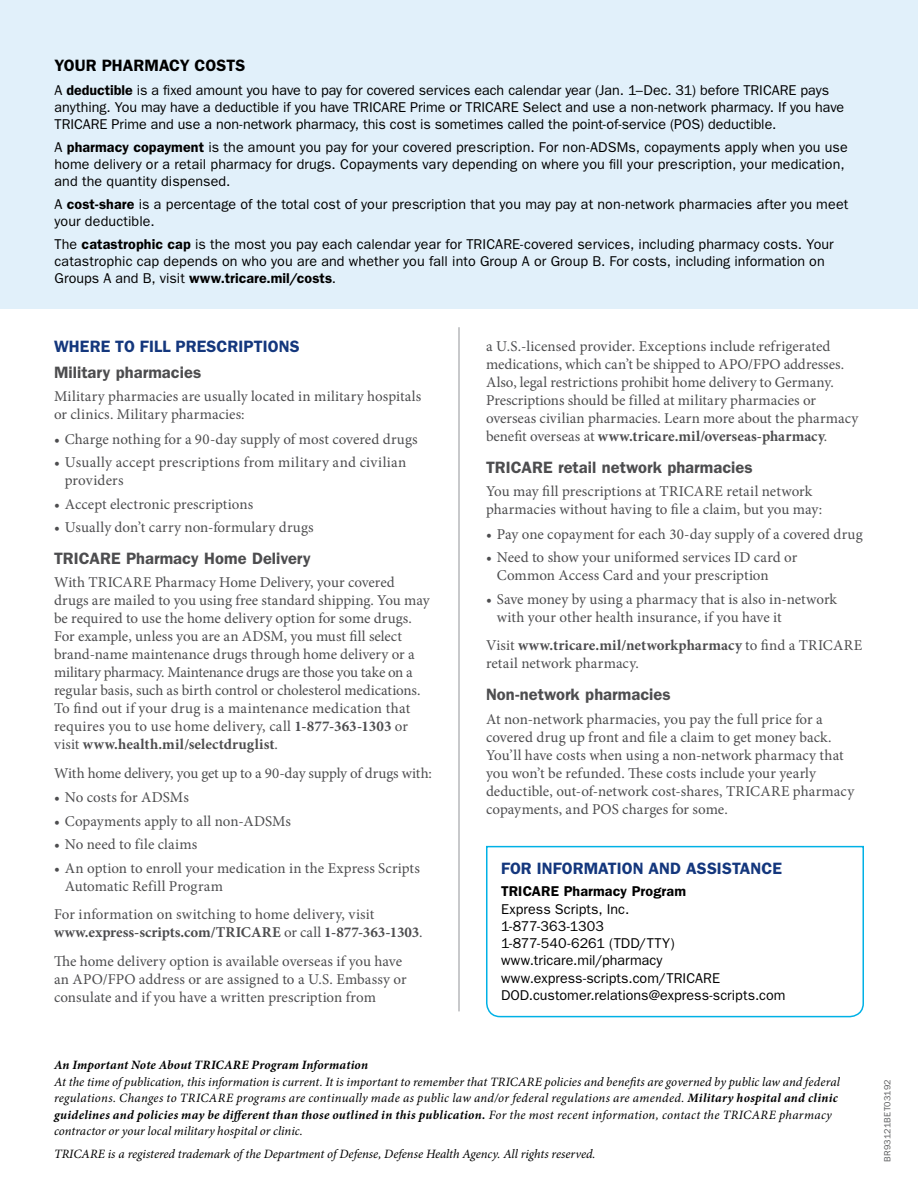
<style>
.page{position:relative;width:918px;height:1188px;background:#fff}
.page>*{position:absolute;margin:0;border:0;box-sizing:border-box;transform-origin:0 0}
.S2{font:600 16.5px "ITC Franklin Gothic Std";color:#4d4d4f}
.S1_Blue{font:600 16.5px "ITC Franklin Gothic Std";letter-spacing:.005em;color:#14377d}
.S1_Black{font:600 16.5px "ITC Franklin Gothic Std";letter-spacing:.005em;color:#000}
.Body_Text{font:15px/18px "Minion Pro";color:#4d4d4f}
.Body_Text__Before_Bu{font:15px/18px "Minion Pro";letter-spacing:.005em;color:#4d4d4f}
.Call_out_box_body{font:14.25px/17.2px "ITC Franklin Gothic Std";letter-spacing:.005em;color:#000}
.S3{font:600 14.25px "ITC Franklin Gothic Std";letter-spacing:.005em;color:#000}
.t1{font:italic 12.75px/16.5px "Minion Pro";color:#000}
.t2{font:italic 700 12.75px "Minion Pro";letter-spacing:.015em;color:#000}
.t3{font:9px "ITC Franklin Gothic Std";letter-spacing:.02em;color:#58595b}
.s1{font-weight:600}
.s2{font-weight:700}
</style>
<div class="page">
<div style="left:0;top:0;width:918px;height:309px;background:#e1f0fa"></div>
<hr style="left:459px;top:327px;width:1px;height:684px;background:#939598">
<svg style="left:486px;top:845px;width:378px;height:173px"></svg>
<p class="S1_Black" style="left:55px;top:55px;width:192px">YOUR PHARMACY COSTS</p>
<p class="Call_out_box_body" style="left:55px;top:81px;width:791px">A <span class="s1">deductible</span> is a fixed amount you have to pay for covered services each calendar year (Jan. 1–Dec. 31) before TRICARE pays anything. You may have a deductible if you have TRICARE Prime or TRICARE Select and use a non-network pharmacy. If you have<br>TRICARE Prime and use a non-network pharmacy, this cost is sometimes called the point-of-service (POS) deductible.</p>
<p class="Call_out_box_body" style="left:55px;top:138px;width:795px">A <span class="s1">pharmacy copayment</span> is the amount you pay for your covered prescription. For non-ADSMs, copayments apply when you use home delivery or a retail pharmacy for drugs. Copayments vary depending on where you fill your prescription, your medication, and the quantity dispensed.</p>
<p class="Call_out_box_body" style="left:55px;top:196px;width:795px">A <span class="s1">cost-share</span> is a percentage of the total cost of your prescription that you may pay at non-network pharmacies after you meet your deductible.</p>
<p class="Call_out_box_body" style="left:55px;top:235px;width:781px">The <span class="s1">catastrophic cap</span> is the most you pay each calendar year for TRICARE-covered services, including pharmacy costs. Your catastrophic cap depends on who you are and whether you fall into Group A or Group B. For costs, including information on<br>Groups A and B, visit <span class="s1">www.tricare.mil/costs</span>.</p>
<p class="S1_Blue" style="left:54px;top:336px;width:247px">WHERE TO FILL PRESCRIPTIONS</p>
<p class="S2" style="left:54px;top:363px;width:149px">Military pharmacies</p>
<p class="Body_Text__Before_Bu" style="left:54px;top:388px;width:369px">Military pharmacies are usually located in military hospitals or clinics. Military pharmacies:</p>
<p class="Body_Text" style="left:54px;top:430px;width:365px">• Charge nothing for a 90-day supply of most covered drugs</p>
<p class="Body_Text" style="left:65px;top:453px;width:343px;text-indent:-11px">• Usually accept prescriptions from military and civilian providers</p>
<p class="Body_Text" style="left:54px;top:495px;width:201px">• Accept electronic prescriptions</p>
<p class="Body_Text" style="left:54px;top:518px;width:261px">• Usually don’t carry non-formulary drugs</p>
<p class="S2" style="left:54px;top:548px;width:258px">TRICARE Pharmacy Home Delivery</p>
<p class="Body_Text" style="left:54px;top:573px;width:377px">With TRICARE Pharmacy Home Delivery, your covered drugs are mailed to you using free standard shipping. You may be required to use the home delivery option for some drugs.<br>For example, unless you are an ADSM, you must fill select brand-name maintenance drugs through home delivery or a military pharmacy. Maintenance drugs are those you take on a regular basis, such as birth control or cholesterol medications.<br>To find out if your drug is a maintenance medication that requires you to use home delivery, call <span class="s2">1-877-363-1303</span> or visit <span class="s2">www.health.mil/selectdruglist</span>.</p>
<p class="Body_Text" style="left:54px;top:764px;width:380px">With home delivery, you get up to a 90-day supply of drugs with:</p>
<p class="Body_Text" style="left:54px;top:789px;width:136px">• No costs for ADSMs</p>
<p class="Body_Text" style="left:54px;top:812px;width:239px">• Copayments apply to all non-ADSMs</p>
<p class="Body_Text" style="left:54px;top:836px;width:145px">• No need to file claims</p>
<p class="Body_Text" style="left:65px;top:859px;width:357px;text-indent:-11px">• An option to enroll your medication in the Express Scripts<br>Automatic Refill Program</p>
<p class="Body_Text" style="left:54px;top:906px;width:370px">For information on switching to home delivery, visit <span class="s2">www.express-scripts.com/TRICARE</span> or call <span class="s2">1-877-363-1303</span>.</p>
<p class="Body_Text" style="left:54px;top:953px;width:354px">The home delivery option is available overseas if you have an APO/FPO address or are assigned to a U.S. Embassy or consulate and if you have a written prescription from</p>
<p class="Body_Text" style="left:486px;top:337px;width:374px">a U.S.-licensed provider. Exceptions include refrigerated medications, which can’t be shipped to APO/FPO addresses.<br>Also, legal restrictions prohibit home delivery to Germany.<br>Prescriptions should be filled at military pharmacies or overseas civilian pharmacies. Learn more about the pharmacy benefit overseas at <span class="s2">www.tricare.mil/overseas-pharmacy</span>.</p>
<p class="S2" style="left:486px;top:457px;width:268px">TRICARE retail network pharmacies</p>
<p class="Body_Text__Before_Bu" style="left:486px;top:483px;width:338px">You may fill prescriptions at TRICARE retail network pharmacies without having to file a claim, but you may:</p>
<p class="Body_Text" style="left:486px;top:525px;width:378px">• Pay one copayment for each 30-day supply of a covered drug</p>
<p class="Body_Text" style="left:497px;top:548px;width:302px;text-indent:-11px">• Need to show your uniformed services ID card or<br>Common Access Card and your prescription</p>
<p class="Body_Text" style="left:497px;top:590px;width:342px;text-indent:-11px">• Save money by using a pharmacy that is also in-network with your other health insurance, if you have it</p>
<p class="Body_Text" style="left:486px;top:637px;width:378px">Visit <span class="s2">www.tricare.mil/networkpharmacy</span> to find a TRICARE retail network pharmacy.</p>
<p class="S2" style="left:486px;top:685px;width:186px">Non-network pharmacies</p>
<p class="Body_Text" style="left:486px;top:710px;width:370px">At non-network pharmacies, you pay the full price for a covered drug up front and file a claim to get money back.<br>You’ll have costs when using a non-network pharmacy that you won’t be refunded. These costs include your yearly deductible, out-of-network cost-shares, TRICARE pharmacy copayments, and POS charges for some.</p>
<p class="S1_Blue" style="left:501px;top:858px;width:283px">FOR INFORMATION AND ASSISTANCE</p>
<p class="S3" style="left:501px;top:883px;width:187px">TRICARE Pharmacy Program</p>
<p class="Call_out_box_body" style="left:501px;top:900px;width:286px">Express Scripts, Inc.<br>1-877-363-1303<br>1-877-540-6261 (TDD/TTY) www.tricare.mil/pharmacy www.express-scripts.com/TRICARE<br>DOD.customer.relations@express-scripts.com</p>
<p class="t2" style="left:54px;top:1056px;width:316px">An Important Note About TRICARE Program Information</p>
<p class="t1" style="left:54px;top:1073px;width:788px">At the time of publication, this information is current. It is important to remember that TRICARE policies and benefits are governed by public law and federal regulations. Changes to TRICARE programs are continually made as public law and/or federal regulations are amended. <span class="s2">Military hospital and clinic guidelines and policies may be different than those outlined in this publication.</span> For the most recent information, contact the TRICARE pharmacy contractor or your local military hospital or clinic.</p>
<p class="t1" style="left:54px;top:1146px;width:543px">TRICARE is a registered trademark of the Department of Defense, Defense Health Agency. All rights reserved.</p>
<p class="t3" style="left:882px;top:1162px;width:84px;rotate:-90deg">BR93121BET03192</p>
</div>
